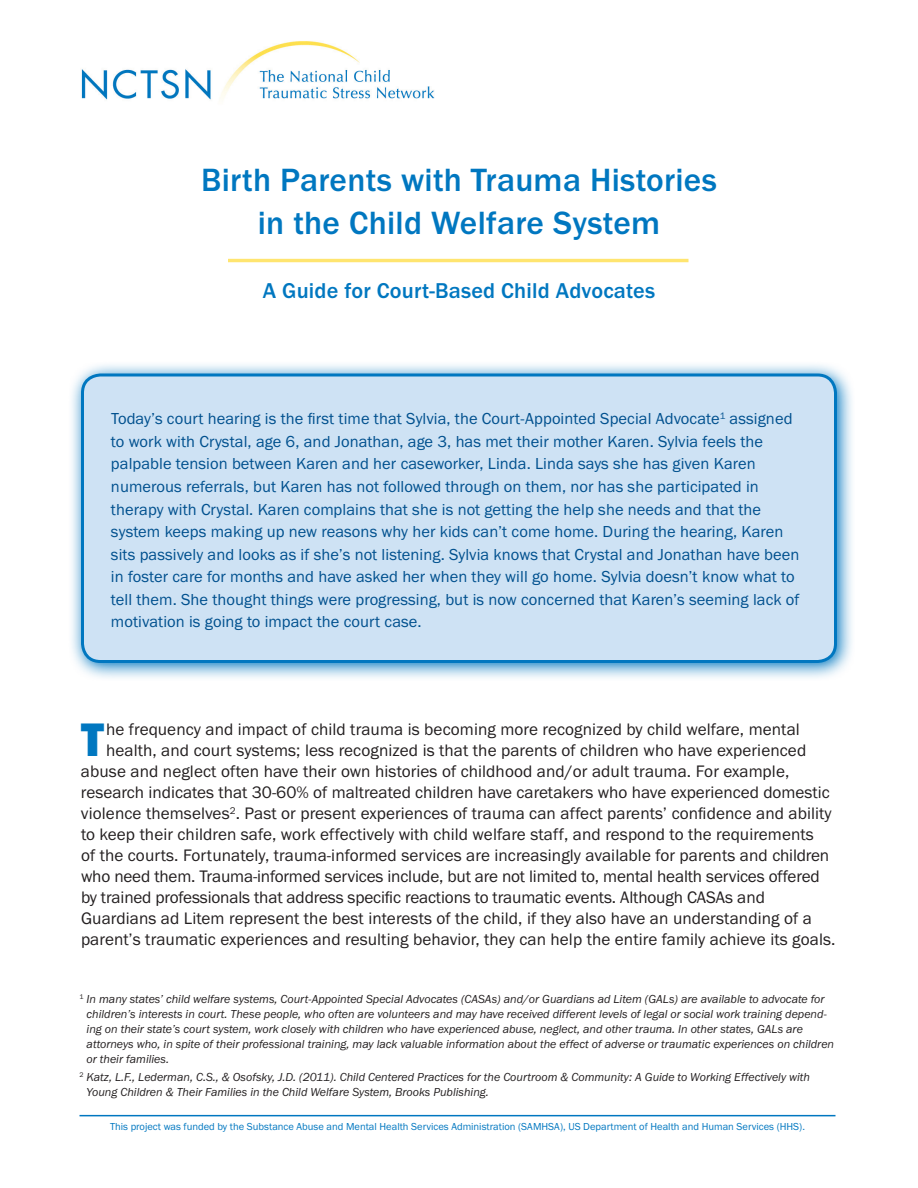
<style>
.page{position:relative;width:918px;height:1188px;background:#fff}
.page>*{position:absolute;margin:0;border:0;box-sizing:border-box;transform-origin:0 0}
.t1{font:48.75px "Franklin Got T Heav";color:#0077c0}
.t2{font:500 33.3px/43px "Franklin Got T";letter-spacing:.01em;color:#0077c0;text-align:center}
.t3{font:500 22.2px "Franklin Got T";letter-spacing:.01em;color:#0077c0}
.t4{font:17.25px "Franklin Got T";letter-spacing:.005em;color:#231f20}
.t5{font:16.5px/22.5px "Franklin Got T";letter-spacing:.005em;color:#00508e}
.t6{font:italic 12px/15px "Franklin Got T";color:#231f20}
.t7{font:10.5px "Franklin Got T";color:#0077c0}
</style>
<div class="page">
<hr style="left:80px;top:1115px;width:756px;height:1px;background:#0077c0">
<svg style="left:71px;top:364px;width:781px;height:314px"></svg>
<div style="left:82px;top:375px;width:754px;height:287px;background:#cee2f4;border-radius:18px"></div>
<div style="left:81px;top:374px;width:756px;height:289px;border:3px solid #0077c0;border-radius:18px"></div>
<img style="left:81px;top:41px;width:354px;height:59px">
<hr style="left:228px;top:259px;width:460px;height:3px;background:#ffe570">
<h2 class="t2" style="left:201px;top:158px;width:517px">Birth Parents with Trauma Histories in the Child Welfare System</h2>
<p class="t3" style="left:263px;top:279px;width:394px">A Guide for Court-Based Child Advocates</p>
<p class="t5" style="left:111px;top:408px;width:690px">Today’s court hearing is the first time that Sylvia, the Court-Appointed Special Advocate<sup>1</sup> assigned to work with Crystal, age 6, and Jonathan, age 3, has met their mother Karen. Sylvia feels the palpable tension between Karen and her caseworker, Linda. Linda says she has given Karen numerous referrals, but Karen has not followed through on them, nor has she participated in therapy with Crystal. Karen complains that she is not getting the help she needs and that the system keeps making up new reasons why her kids can’t come home. During the hearing, Karen sits passively and looks as if she’s not listening. Sylvia knows that Crystal and Jonathan have been in foster care for months and have asked her when they will go home. Sylvia doesn’t know what to tell them. She thought things were progressing, but is now concerned that Karen’s seeming lack of motivation is going to impact the court case.</p>
<h1 class="t1" style="left:81px;top:712px;width:24px">T</h1>
<p class="t4" style="left:106px;top:720px;width:695px">he frequency and impact of child trauma is becoming more recognized by child welfare, mental</p>
<p class="t4" style="left:106px;top:741px;width:702px">health, and court systems; less recognized is that the parents of children who have experienced</p>
<p class="t4" style="left:81px;top:762px;width:710px">abuse and neglect often have their own histories of childhood and/or adult trauma. For example,</p>
<p class="t4" style="left:81px;top:783px;width:750px">research indicates that 30-60% of maltreated children have caretakers who have experienced domestic</p>
<p class="t4" style="left:81px;top:804px;width:752px">violence themselves<sup>2</sup>. Past or present experiences of trauma can affect parents’ confidence and ability</p>
<p class="t4" style="left:81px;top:825px;width:734px">to keep their children safe, work effectively with child welfare staff, and respond to the requirements</p>
<p class="t4" style="left:81px;top:846px;width:750px">of the courts. Fortunately, trauma-informed services are increasingly available for parents and children</p>
<p class="t4" style="left:81px;top:867px;width:740px">who need them. Trauma-informed services include, but are not limited to, mental health services offered</p>
<p class="t4" style="left:81px;top:888px;width:686px">by trained professionals that address specific reactions to traumatic events. Although CASAs and</p>
<p class="t4" style="left:81px;top:909px;width:733px">Guardians ad Litem represent the best interests of the child, if they also have an understanding of a</p>
<p class="t4" style="left:81px;top:930px;width:756px">parent’s traumatic experiences and resulting behavior, they can help the entire family achieve its goals.</p>
<p class="t6" style="left:87px;top:991px;width:749px;text-indent:-7px"><sup>1</sup> In many states’ child welfare systems, Court-Appointed Special Advocates (CASAs) and/or Guardians ad Litem (GALs) are available to advocate for children’s interests in court. These people, who often are volunteers and may have received different levels of legal or social work training depend&shy;ing on their state’s court system, work closely with children who have experienced abuse, neglect, and other trauma. In other states, GALs are attorneys who, in spite of their professional training, may lack valuable information about the effect of adverse or traumatic experiences on children or their families.</p>
<p class="t6" style="left:87px;top:1069px;width:725px;text-indent:-7px"><sup>2</sup> Katz, L.F., Lederman, C.S., &amp; Osofsky, J.D. (2011). Child Centered Practices for the Courtroom &amp; Community: A Guide to Working Effectively with<br>Young Children &amp; Their Families in the Child Welfare System, Brooks Publishing.</p>
<p class="t7" style="left:110px;top:1120px;width:696px">This project was funded by the Substance Abuse and Mental Health Services Administration (SAMHSA), US Department of Health and Human Services (HHS).</p>
</div>
